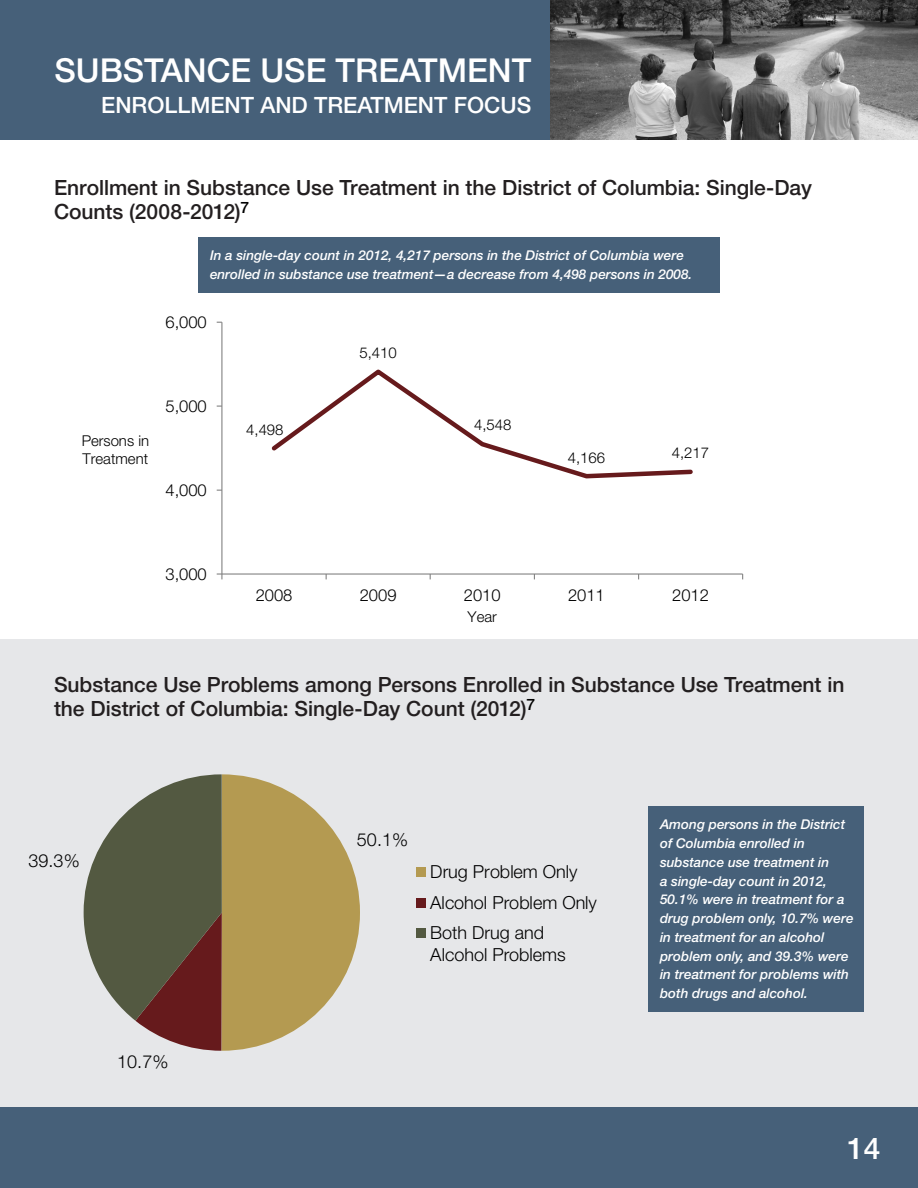
<style>
.page{position:relative;width:918px;height:1188px;background:#fff}
.page>*{position:absolute;margin:0;border:0;box-sizing:border-box;transform-origin:0 0}
.t1{font:500 33px "Helvetica Neue LT Std";color:#fff}
.t2{font:500 30px "Helvetica Neue LT Std";color:#fff}
.t3{font:500 22.5px "Helvetica Neue LT Std";color:#fff}
.t4{font:500 21px/24px "Helvetica Neue LT Std";color:#231f20}
.t5{font:300 18px/30.3px "Helvetica Neue LT Std";color:#000}
.t6{font:300 16.5px "Helvetica Neue LT Std";color:#000}
.t7{font:300 15px/17.7px "Helvetica Neue LT Std";color:#000}
.t8{font:italic 500 13.5px/18.8px "Helvetica Neue LT Std";color:#fff}
</style>
<div class="page">
<div style="left:0;top:0;width:551px;height:140px;background:#466079"></div>
<img style="left:551px;top:0;width:367px;height:140px">
<div style="left:0;top:1107px;width:918px;height:81px;background:#466079"></div>
<div style="left:0;top:639px;width:918px;height:468px;background:#e6e7e9"></div>
<div style="left:198px;top:237px;width:522px;height:56px;background:#466079"></div>
<hr style="left:221px;top:322px;width:1px;height:252px;background:#7f7f7f">
<hr style="left:222px;top:573px;width:521px;height:2px;background:#7f7f7f">
<svg style="left:217px;top:573px;width:5px;height:6px"></svg>
<svg style="left:271px;top:369px;width:422px;height:110px"></svg>
<svg style="left:84px;top:774px;width:276px;height:277px"></svg>
<div style="left:416px;top:867px;width:10px;height:10px;background:#b49a51"></div>
<div style="left:416px;top:898px;width:10px;height:9px;background:#661a1c"></div>
<div style="left:416px;top:928px;width:10px;height:10px;background:#535941"></div>
<div style="left:648px;top:806px;width:216px;height:206px;background:#466079"></div>
<h1 class="t1" style="left:54px;top:50px;width:478px">SUBSTANCE USE TREATMENT</h1>
<h2 class="t3" style="left:101px;top:92px;width:432px">ENROLLMENT AND TREATMENT FOCUS</h2>
<p class="t4" style="left:54px;top:175px;width:759px">Enrollment in Substance Use Treatment in the District of Columbia: Single-Day<br>Counts (2008-2012)<sup>7</sup></p>
<p class="t8" style="left:210px;top:246px;width:484px">In a single-day count in 2012, 4,217 persons in the District of Columbia were enrolled in substance use treatment—a decrease from 4,498 persons in 2008.</p>
<p class="t6" style="left:166px;top:312px;width:43px">6,000</p>
<p class="t7" style="left:82px;top:432px;width:69px">Persons in<br>Treatment</p>
<p class="t6" style="left:166px;top:396px;width:43px">5,000</p>
<p class="t6" style="left:166px;top:480px;width:43px">4,000</p>
<p class="t6" style="left:166px;top:564px;width:43px">3,000</p>
<p class="t7" style="left:246px;top:420px;width:39px">4,498</p>
<p class="t7" style="left:359px;top:344px;width:39px">5,410</p>
<p class="t7" style="left:474px;top:416px;width:39px">4,548</p>
<p class="t7" style="left:568px;top:448px;width:39px">4,166</p>
<p class="t7" style="left:672px;top:444px;width:39px">4,217</p>
<p class="t6" style="left:256px;top:585px;width:38px">2008</p>
<p class="t6" style="left:360px;top:585px;width:38px">2009</p>
<p class="t6" style="left:464px;top:585px;width:38px">2010</p>
<p class="t6" style="left:568px;top:585px;width:38px">2011</p>
<p class="t6" style="left:672px;top:585px;width:38px">2012</p>
<p class="t7" style="left:468px;top:608px;width:31px">Year</p>
<p class="t4" style="left:54px;top:673px;width:792px">Substance Use Problems among Persons Enrolled in Substance Use Treatment in the District of Columbia: Single-Day Count (2012)<sup>7</sup></p>
<h3 class="t5" style="left:28px;top:845px;width:53px">39.3%</h3>
<h3 class="t5" style="left:117px;top:1046px;width:53px">10.7%</h3>
<h3 class="t5" style="left:357px;top:824px;width:53px">50.1%</h3>
<h3 class="t5" style="left:430px;top:856px;width:168px">Drug Problem Only<br>Alcohol Problem Only<br>Both Drug and</h3>
<h3 class="t5" style="left:430px;top:939px;width:137px">Alcohol Problems</h3>
<p class="t8" style="left:660px;top:815px;width:195px">Among persons in the District of Columbia enrolled in substance use treatment in<br>a single-day count in 2012,<br>50.1% were in treatment for a drug problem only, 10.7% were in treatment for an alcohol problem only, and 39.3% were in treatment for problems with both drugs and alcohol.</p>
<h2 class="t2" style="left:847px;top:1130px;width:35px">14</h2>
</div>
